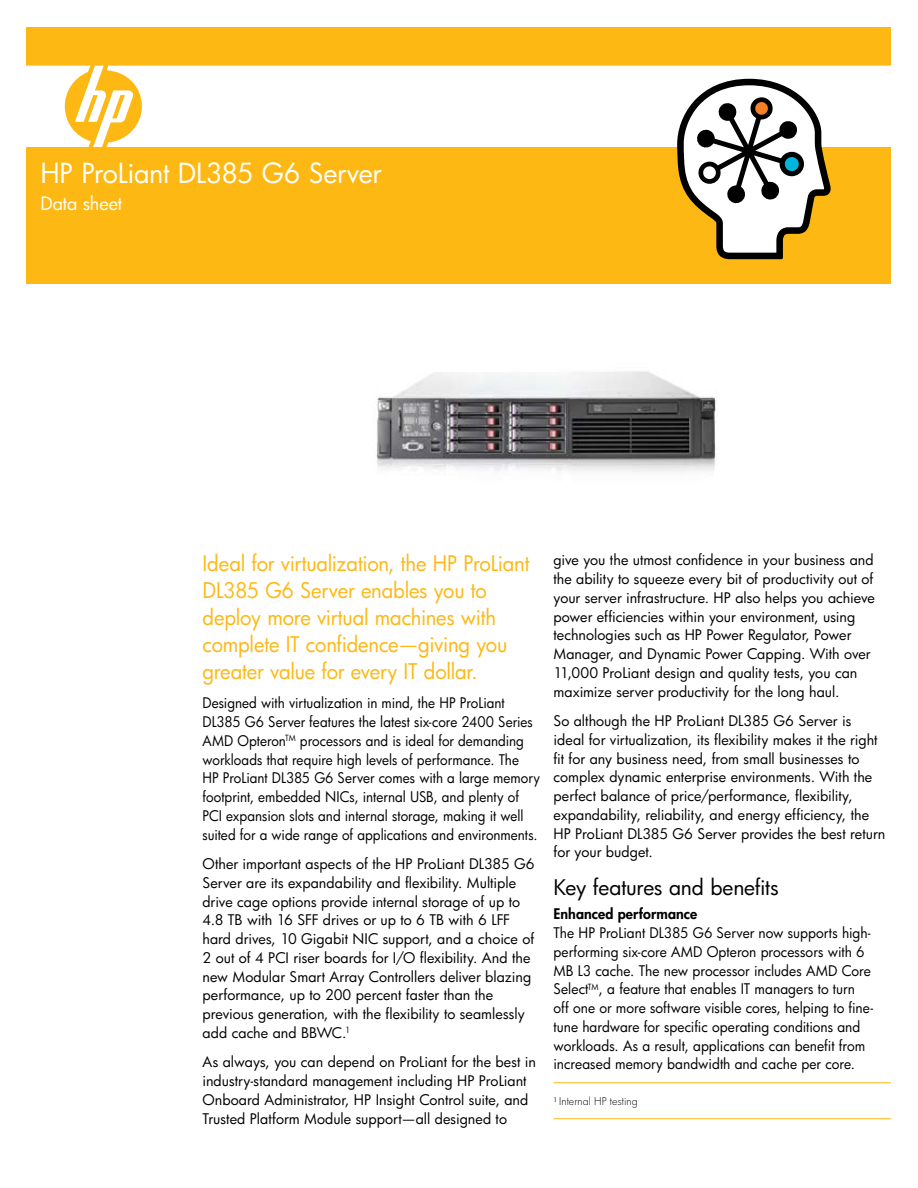
<style>
.page{position:relative;width:918px;height:1188px;background:#fff}
.page>*{position:absolute;margin:0;border:0;box-sizing:border-box;transform-origin:0 0}
.t1{font:27px "HP Futura";letter-spacing:-.015em;color:#fff}
.t2{font:21px/27px "HP Futura";letter-spacing:-.01em;color:#fdb813;scale:.96 1}
.t3{font:21px "HP Futura";letter-spacing:-.01em;color:#000}
.t4{font:18px "HP Futura";letter-spacing:-.005em;color:#fff}
.t5{font:14.25px/18.8px "HP Futura";color:#000}
.t6{font:14.25px/18.8px "HP Futura";color:#000;scale:.94 1}
.t7{font:14.25px/18.8px "HP Futura";color:#000;scale:.96 1}
.t8{font:800 14.25px "HP Futura";letter-spacing:.005em;color:#000}
.t9{font:300 10.5px "HP Futura";letter-spacing:.01em;color:#000}
</style>
<div class="page">
<hr style="left:554px;top:1082px;width:337px;height:1px;background:#fdb813">
<hr style="left:554px;top:1118px;width:337px;height:1px;background:#fdb813">
<div style="left:27px;top:27px;width:864px;height:257px;background:#fdb813"></div>
<div style="left:27px;top:66px;width:864px;height:81px;background:#fff"></div>
<img style="left:376px;top:371px;width:340px;height:101px">
<svg style="left:677px;top:79px;width:155px;height:180px"></svg>
<h1 class="t1" style="left:40px;top:154px;width:343px">HP ProLiant DL385 G6 Server</h1>
<p class="t4" style="left:40px;top:192px;width:83px">Data sheet</p>
<h2 class="t2" style="left:202px;top:549px;width:342px">Ideal for virtualization, the HP ProLiant DL385 G6 Server enables you to deploy more virtual machines with complete IT confidence—giving you greater value for every IT dollar.</h2>
<p class="t6" style="left:202px;top:693px;width:361px">Designed with virtualization in mind, the HP ProLiant DL385 G6 Server features the latest six-core 2400 Series AMD Opteron<sup>TM</sup> processors and is ideal for demanding workloads that require high levels of performance. The<br>HP ProLiant DL385 G6 Server comes with a large memory footprint, embedded NICs, internal USB, and plenty of PCI expansion slots and internal storage, making it well suited for a wide range of applications and environments.</p>
<p class="t5" style="left:203px;top:854px;width:334px">Other important aspects of the HP ProLiant DL385 G6<br>Server are its expandability and flexibility. Multiple drive cage options provide internal storage of up to 4.8 TB with 16 SFF drives or up to 6 TB with 6 LFF hard drives, 10 Gigabit NIC support, and a choice of 2 out of 4 PCI riser boards for I/O flexibility. And the new Modular Smart Array Controllers deliver blazing performance, up to 200 percent faster than the previous generation, with the flexibility to seamlessly add cache and BBWC.<sup>1</sup></p>
<p class="t5" style="left:202px;top:1053px;width:335px">As always, you can depend on ProLiant for the best in industry-standard management including HP ProLiant Onboard Administrator, HP Insight Control suite, and Trusted Platform Module support—all designed to</p>
<p class="t5" style="left:554px;top:550px;width:323px">give you the utmost confidence in your business and the ability to squeeze every bit of productivity out of your server infrastructure. HP also helps you achieve power efficiencies within your environment, using technologies such as HP Power Regulator, Power Manager, and Dynamic Power Capping. With over 11,000 ProLiant design and quality tests, you can maximize server productivity for the long haul.</p>
<p class="t5" style="left:554px;top:711px;width:333px">So although the HP ProLiant DL385 G6 Server is ideal for virtualization, its flexibility makes it the right fit for any business need, from small businesses to complex dynamic enterprise environments. With the perfect balance of price/performance, flexibility, expandability, reliability, and energy efficiency, the HP ProLiant DL385 G6 Server provides the best return for your budget.</p>
<h2 class="t3" style="left:554px;top:873px;width:227px">Key features and benefits</h2>
<p class="t8" style="left:554px;top:904px;width:145px">Enhanced performance</p>
<p class="t7" style="left:554px;top:923px;width:335px">The HP ProLiant DL385 G6 Server now supports high&shy;performing six-core AMD Opteron processors with 6<br>MB L3 cache. The new processor includes AMD Core Select<sup>TM</sup>, a feature that enables IT managers to turn off one or more software visible cores, helping to fine&shy;tune hardware for specific operating conditions and workloads. As a result, applications can benefit from increased memory bandwidth and cache per core.</p>
<p class="t9" style="left:554px;top:1094px;width:86px"><sup>1</sup> Internal HP testing</p>
</div>
